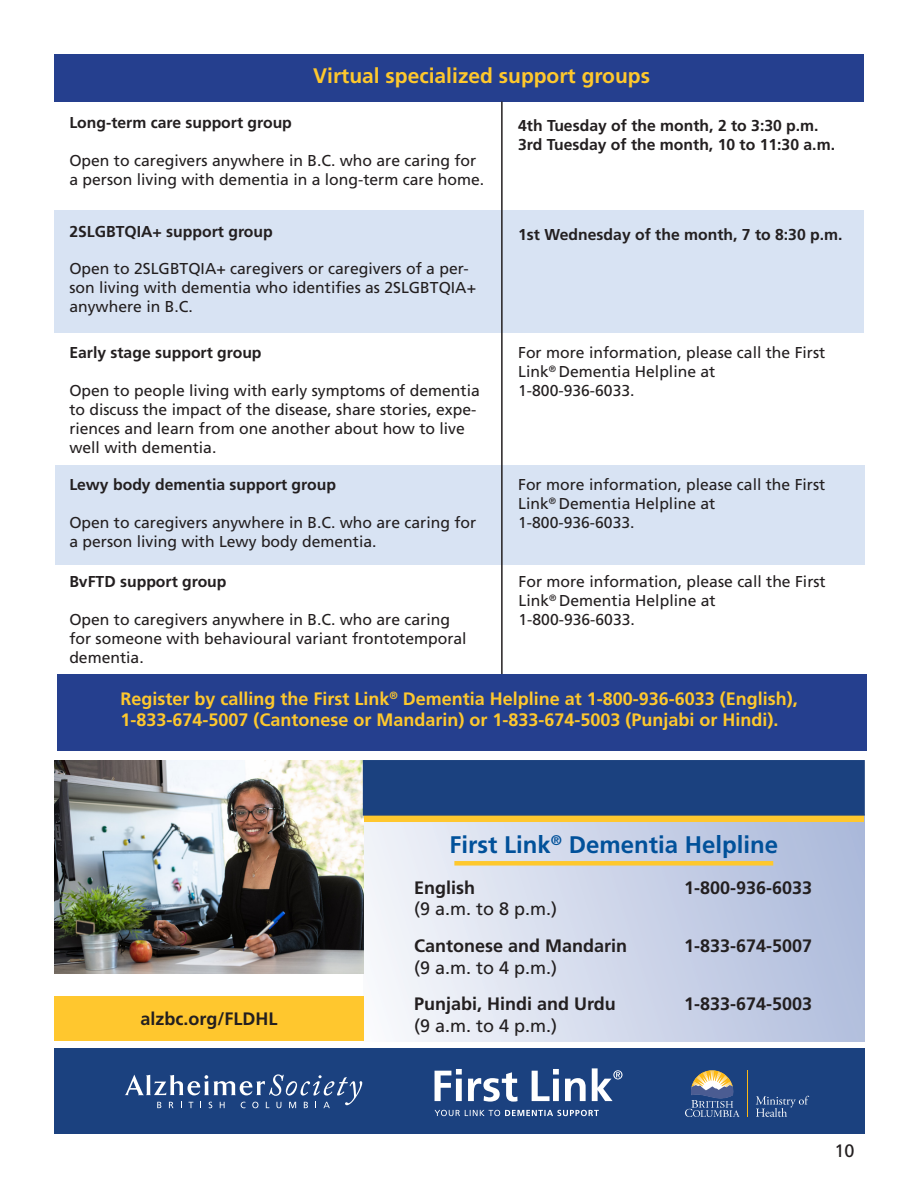
<style>
.page{position:relative;width:918px;height:1188px;background:#fff}
.page>*{position:absolute;margin:0;border:0;box-sizing:border-box;transform-origin:0 0}
.Call_out{font:700 24px "Frutiger LT Std";color:#01519a}
.t1{font:700 21px "Frutiger LT Std";color:#fec82d}
.t2{font:700 18px/21.6px "Frutiger LT Std";color:#fec82d}
.Call_out-2{font:700 18px "Frutiger LT Std";color:#231f20}
.Call_out-3{font:18px "Frutiger LT Std";color:#231f20}
.t3{font:15.75px/18.9px "Frutiger LT Std";color:#231f20}
.t4{font:700 15.75px/18.9px "Frutiger LT Std";color:#231f20}
</style>
<div class="page">
<div style="left:55px;top:465px;width:810px;height:99px;background:#d8e3f3"></div>
<div style="left:54px;top:210px;width:810px;height:122px;background:#d8e3f3"></div>
<div style="left:54px;top:54px;width:810px;height:48px;background:#253f8e"></div>
<hr style="left:501px;top:101px;width:2px;height:574px;background:#231f20">
<div style="left:57px;top:675px;width:810px;height:76px;background:#253f8e"></div>
<div style="left:54px;top:1049px;width:811px;height:85px;background:#1b417f"></div>
<svg style="left:756px;top:1096px;width:53px;height:21px"></svg>
<svg style="left:685px;top:1070px;width:55px;height:47px"></svg>
<hr style="left:748px;top:1070px;width:1px;height:47px;background:#fcb814">
<svg style="left:435px;top:1068px;width:188px;height:34px"></svg>
<svg style="left:435px;top:1110px;width:164px;height:6px"></svg>
<svg style="left:125px;top:1074px;width:237px;height:34px"></svg>
<div style="left:364px;top:815px;width:500px;height:226px;background:linear-gradient(to right,#f4f6fa,#adbadb)"></div>
<div style="left:364px;top:806px;width:500px;height:16px;background:#ffc72e"></div>
<img style="left:54px;top:761px;width:310px;height:212px">
<div style="left:54px;top:997px;width:310px;height:44px;background:#ffc72e"></div>
<div style="left:454px;top:861px;width:319px;height:5px;background:#fec82d"></div>
<div style="left:363px;top:760px;width:502px;height:56px;background:#1b417f;border:2px solid #1b417f"></div>
<p class="t1" style="left:313px;top:63px;width:339px">Virtual specialized support groups</p>
<p class="t4" style="left:69px;top:113px;width:224px">Long-term care support group</p>
<p class="t3" style="left:69px;top:151px;width:416px">Open to caregivers anywhere in B.C. who are caring for a person living with dementia in a long-term care home.</p>
<p class="t4" style="left:69px;top:222px;width:205px">2SLGBTQIA+ support group</p>
<p class="t3" style="left:69px;top:259px;width:408px">Open to 2SLGBTQIA+ caregivers or caregivers of a per&shy;son living with dementia who identifies as 2SLGBTQIA+ anywhere in B.C.</p>
<p class="t4" style="left:69px;top:343px;width:194px">Early stage support group</p>
<p class="t3" style="left:69px;top:381px;width:412px">Open to people living with early symptoms of dementia to discuss the impact of the disease, share stories, expe&shy;riences and learn from one another about how to live well with dementia.</p>
<p class="t4" style="left:69px;top:476px;width:268px">Lewy body dementia support group</p>
<p class="t3" style="left:69px;top:513px;width:408px">Open to caregivers anywhere in B.C. who are caring for a person living with Lewy body dementia.</p>
<p class="t4" style="left:69px;top:572px;width:159px">BvFTD support group</p>
<p class="t3" style="left:69px;top:610px;width:399px">Open to caregivers anywhere in B.C. who are caring for someone with behavioural variant frontotemporal dementia.</p>
<p class="t4" style="left:518px;top:116px;width:318px">4th Tuesday of the month, 2 to 3:30 p.m.<br>3rd Tuesday of the month, 10 to 11:30 a.m.</p>
<p class="t4" style="left:518px;top:225px;width:326px">1st Wednesday of the month, 7 to 8:30 p.m.</p>
<p class="t3" style="left:518px;top:343px;width:309px">For more information, please call the First<br>Link<sup>®</sup> Dementia Helpline at</p>
<p class="t3" style="left:518px;top:381px;width:118px">1-800-936-6033.</p>
<p class="t3" style="left:518px;top:476px;width:309px">For more information, please call the First<br>Link<sup>®</sup> Dementia Helpline at</p>
<p class="t3" style="left:518px;top:513px;width:118px">1-800-936-6033.</p>
<p class="t3" style="left:519px;top:572px;width:309px">For more information, please call the First<br>Link<sup>®</sup> Dementia Helpline at</p>
<p class="t3" style="left:519px;top:610px;width:118px">1-800-936-6033.</p>
<p class="t2" style="left:120px;top:688px;width:679px">Register by calling the First Link<sup>®</sup> Dementia Helpline at 1-800-936-6033 (English),<br>1-833-674-5007 (Cantonese or Mandarin) or 1-833-674-5003 (Punjabi or Hindi).</p>
<p class="Call_out-2" style="left:140px;top:1008px;width:138px">alzbc.org/FLDHL</p>
<p class="Call_out" style="left:450px;top:830px;width:330px">First Link<sup>®</sup> Dementia Helpline</p>
<p class="Call_out-2" style="left:414px;top:877px;width:63px">English</p>
<p class="Call_out-2" style="left:684px;top:877px;width:130px">1-800-936-6033</p>
<p class="Call_out-3" style="left:414px;top:899px;width:145px">(9 a.m. to 8 p.m.)</p>
<p class="Call_out-2" style="left:414px;top:935px;width:215px">Cantonese and Mandarin</p>
<p class="Call_out-2" style="left:684px;top:935px;width:130px">1-833-674-5007</p>
<p class="Call_out-3" style="left:414px;top:957px;width:145px">(9 a.m. to 4 p.m.)</p>
<p class="Call_out-2" style="left:414px;top:993px;width:203px">Punjabi, Hindi and Urdu</p>
<p class="Call_out-2" style="left:684px;top:993px;width:130px">1-833-674-5003</p>
<p class="Call_out-3" style="left:414px;top:1015px;width:145px">(9 a.m. to 4 p.m.)</p>
<p class="Call_out-3" style="left:834px;top:1140px;width:22px">10</p>
</div>
